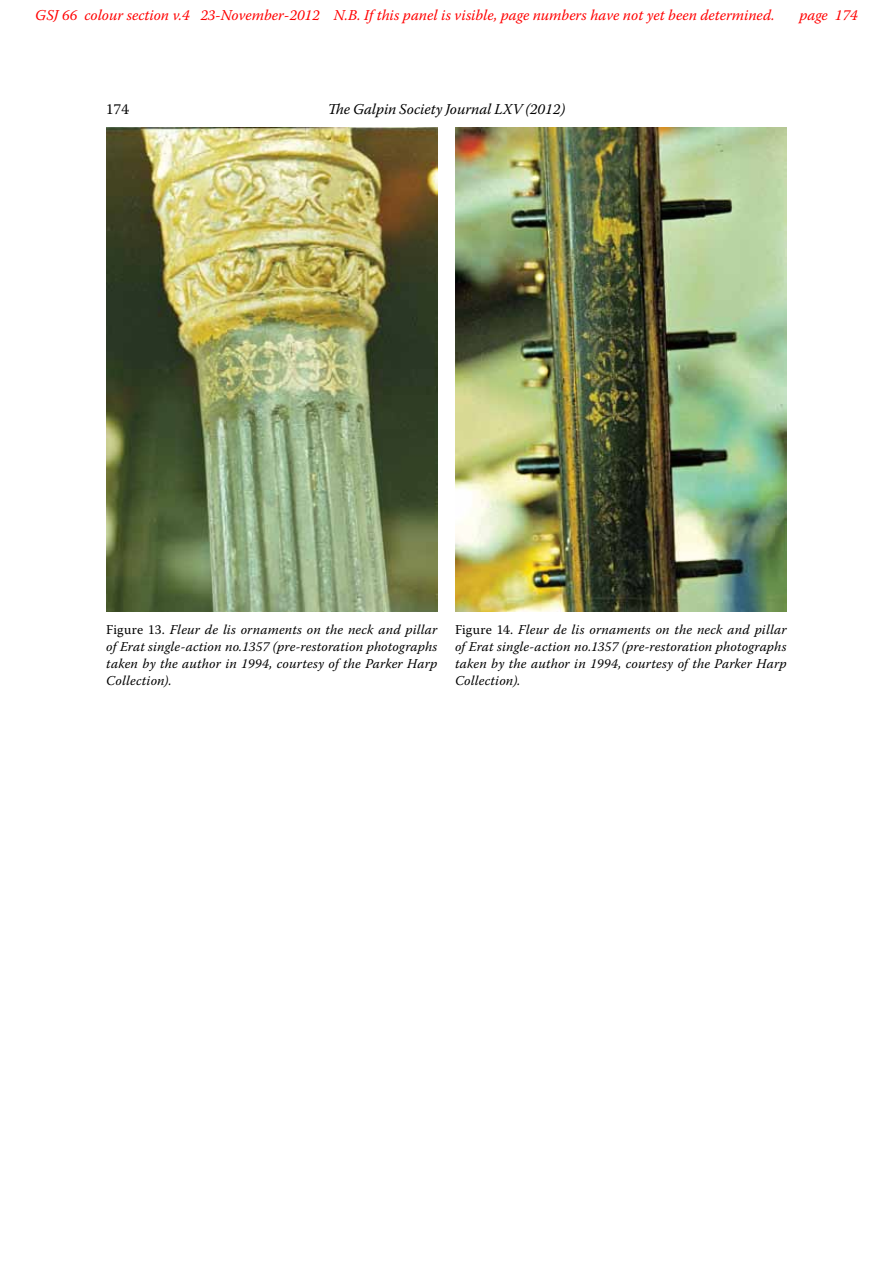
<style>
.page{position:relative;width:893px;height:1263px;background:#fff}
.page>*{position:absolute;margin:0;border:0;box-sizing:border-box;transform-origin:0 0}
.t1{font:italic 15px "Warnock Pro";color:#f00}
.t2{font:italic 15px "Warnock Pro";color:#000}
.t3{font:15px "Warnock Pro";color:#000}
.t4{font:italic 13.5px/16.8px "Warnock Pro";letter-spacing:.01em;color:#000;text-align:justify}
.s1{font-style:normal}
</style>
<div class="page">
<img style="left:106px;top:128px;width:332px;height:484px">
<img style="left:455px;top:128px;width:332px;height:484px">
<p class="t1" style="left:35px;top:6px;width:741px">GSJ 66 colour section v.4 23-November-2012 N.B. If this panel is visible, page numbers have not yet been determined.</p>
<p class="t1" style="left:799px;top:6px;width:60px">page 174</p>
<p class="t3" style="left:106px;top:100px;width:24px">174</p>
<p class="t2" style="left:328px;top:100px;width:239px">The Galpin Society Journal LXV (2012)</p>
<p class="t4" style="left:106px;top:621px;width:333px"><span class="s1">Figure 13.</span> Fleur de lis ornaments on the neck and pillar of Erat single-action no.1357 (pre-restoration photographs taken by the author in 1994, courtesy of the Parker Harp Collection).</p>
<p class="t4" style="left:455px;top:621px;width:333px"><span class="s1">Figure 14.</span> Fleur de lis ornaments on the neck and pillar of Erat single-action no.1357 (pre-restoration photographs taken by the author in 1994, courtesy of the Parker Harp Collection).</p>
</div>
